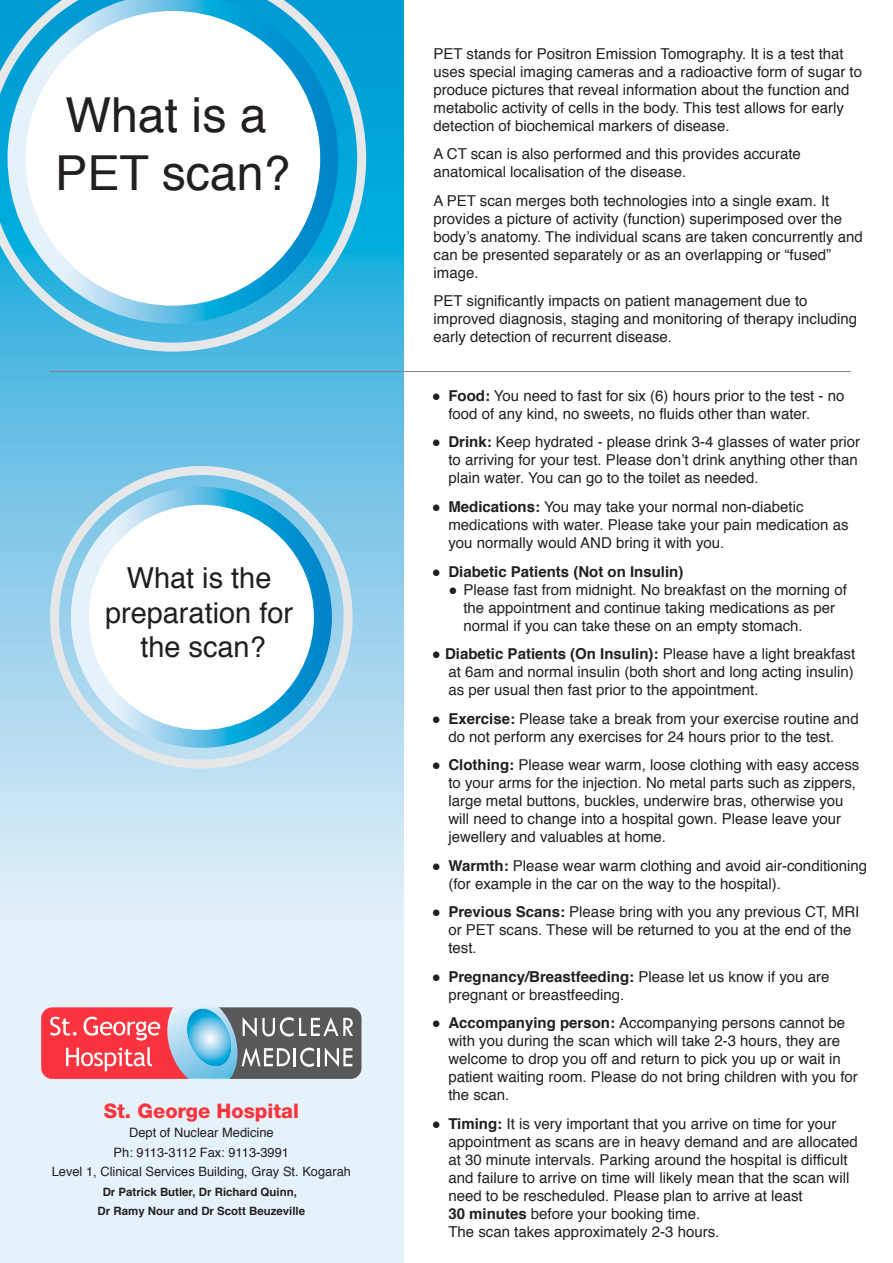
<style>
.page{position:relative;width:893px;height:1263px;background:#fff}
.page>*{position:absolute;margin:0;border:0;box-sizing:border-box;transform-origin:0 0}
.t1{font:48.3px/57.9px "Helvetica";color:#231f20}
.t2{font:28.95px/34.7px "Helvetica";color:#231f20;text-align:center}
.t3{font:800 20.1px "Helvetica Neue";color:#fb333e}
.t4{font:15px/18px "Helvetica";color:#231f20}
.t5{font:700 15px "Helvetica";color:#231f20}
.t6{font:12.9px/19.5px "Helvetica";color:#231f20;text-align:center}
.t7{font:700 11.4px/19.5px "Helvetica";color:#231f20;text-align:center}
.s1{font-weight:700}
</style>
<div class="page">
<svg style="left:0;top:0;width:403px;height:1263px"></svg>
<svg style="left:41px;top:1006px;width:321px;height:73px"></svg>
<svg style="left:0;top:0;width:366px;height:352px"></svg>
<div style="left:80px;top:496px;width:243px;height:243px;background:#fff;border-radius:50%"></div>
<div style="left:71px;top:487px;width:261px;height:261px;border:18px solid #fff;border-radius:50%"></div>
<div style="left:50px;top:466px;width:303px;height:303px;border:9px solid #e6e7e9;border-radius:50%"></div>
<hr style="left:50px;top:371px;width:801px;height:1px;background:#808285">
<h1 class="t1" style="left:55px;top:88px;width:237px">What is a<br>PET scan?</h1>
<h2 class="t2" style="left:105px;top:561px;width:190px">What is the preparation for the scan?</h2>
<h3 class="t3" style="left:104px;top:1098px;width:197px">St. George Hospital</h3>
<p class="t6" style="left:52px;top:1123px;width:301px">Dept of Nuclear Medicine<br>Ph: 9113-3112 Fax: 9113-3991<br>Level 1, Clinical Services Building, Gray St. Kogarah</p>
<p class="t7" style="left:98px;top:1182px;width:209px">Dr Patrick Butler, Dr Richard Quinn,<br>Dr Ramy Nour and Dr Scott Beuzeville</p>
<p class="t4" style="left:434px;top:45px;width:430px">PET stands for Positron Emission Tomography. It is a test that uses special imaging cameras and a radioactive form of sugar to produce pictures that reveal information about the function and metabolic activity of cells in the body. This test allows for early detection of biochemical markers of disease.</p>
<p class="t4" style="left:434px;top:146px;width:369px">A CT scan is also performed and this provides accurate anatomical localisation of the disease.</p>
<p class="t4" style="left:434px;top:192px;width:431px">A PET scan merges both technologies into a single exam. It provides a picture of activity (function) superimposed over the body’s anatomy. The individual scans are taken concurrently and can be presented separately or as an overlapping or “fused” image.</p>
<p class="t4" style="left:434px;top:293px;width:425px">PET significantly impacts on patient management due to improved diagnosis, staging and monitoring of therapy including early detection of recurrent disease.</p>
<p class="t4" style="left:448px;top:387px;width:398px;text-indent:-17px">● <span class="s1">Food:</span> You need to fast for six (6) hours prior to the test - no food of any kind, no sweets, no fluids other than water.</p>
<p class="t4" style="left:448px;top:434px;width:413px;text-indent:-17px">● <span class="s1">Drink:</span> Keep hydrated - please drink 3-4 glasses of water prior to arriving for your test. Please don’t drink anything other than plain water. You can go to the toilet as needed.</p>
<p class="t4" style="left:448px;top:498px;width:402px;text-indent:-17px"><span class="s1">● Medications:</span> You may take your normal non-diabetic medications with water. Please take your pain medication as you normally would AND bring it with you.</p>
<p class="t5" style="left:432px;top:559px;width:253px">● Diabetic Patients (Not on Insulin)</p>
<p class="t4" style="left:463px;top:581px;width:385px;text-indent:-15px">● Please fast from midnight. No breakfast on the morning of the appointment and continue taking medications as per normal if you can take these on an empty stomach.</p>
<p class="t4" style="left:448px;top:645px;width:408px;text-align:justify;text-indent:-17px"><span class="s1">● Diabetic Patients (On Insulin):</span> Please have a light breakfast at 6am and normal insulin (both short and long acting insulin) as per usual then fast prior to the appointment.</p>
<p class="t4" style="left:432px;top:710px;width:428px;text-align:center">● <span class="s1">Exercise:</span> Please take a break from your exercise routine and do not perform any exercises for 24 hours prior to the test.</p>
<p class="t4" style="left:448px;top:756px;width:412px;text-indent:-17px">● <span class="s1">Clothing:</span> Please wear warm, loose clothing with easy access to your arms for the injection. No metal parts such as zippers, large metal buttons, buckles, underwire bras, otherwise you will need to change into a hospital gown. Please leave your jewellery and valuables at home.</p>
<p class="t4" style="left:448px;top:857px;width:420px;text-indent:-17px">● <span class="s1">Warmth:</span> Please wear warm clothing and avoid air-conditioning (for example in the car on the way to the hospital).</p>
<p class="t4" style="left:448px;top:903px;width:413px;text-indent:-17px"><span class="s1">● Previous Scans:</span> Please bring with you any previous CT, MRI or PET scans. These will be returned to you at the end of the test.</p>
<p class="t4" style="left:448px;top:968px;width:382px;text-indent:-17px">● <span class="s1">Pregnancy/Breastfeeding:</span> Please let us know if you are pregnant or breastfeeding.</p>
<p class="t4" style="left:448px;top:1014px;width:411px;text-indent:-17px"><span class="s1">● Accompanying person:</span> Accompanying persons cannot be with you during the scan which will take 2-3 hours, they are welcome to drop you off and return to pick you up or wait in patient waiting room. Please do not bring children with you for the scan.</p>
<p class="t4" style="left:448px;top:1115px;width:411px;text-indent:-17px">● <span class="s1">Timing:</span> It is very important that you arrive on time for your appointment as scans are in heavy demand and are allocated at 30 minute intervals. Parking around the hospital is difficult and failure to arrive on time will likely mean that the scan will need to be rescheduled. Please plan to arrive at least<br><span class="s1">30 minutes</span> before your booking time.<br>The scan takes approximately 2-3 hours.</p>
</div>
